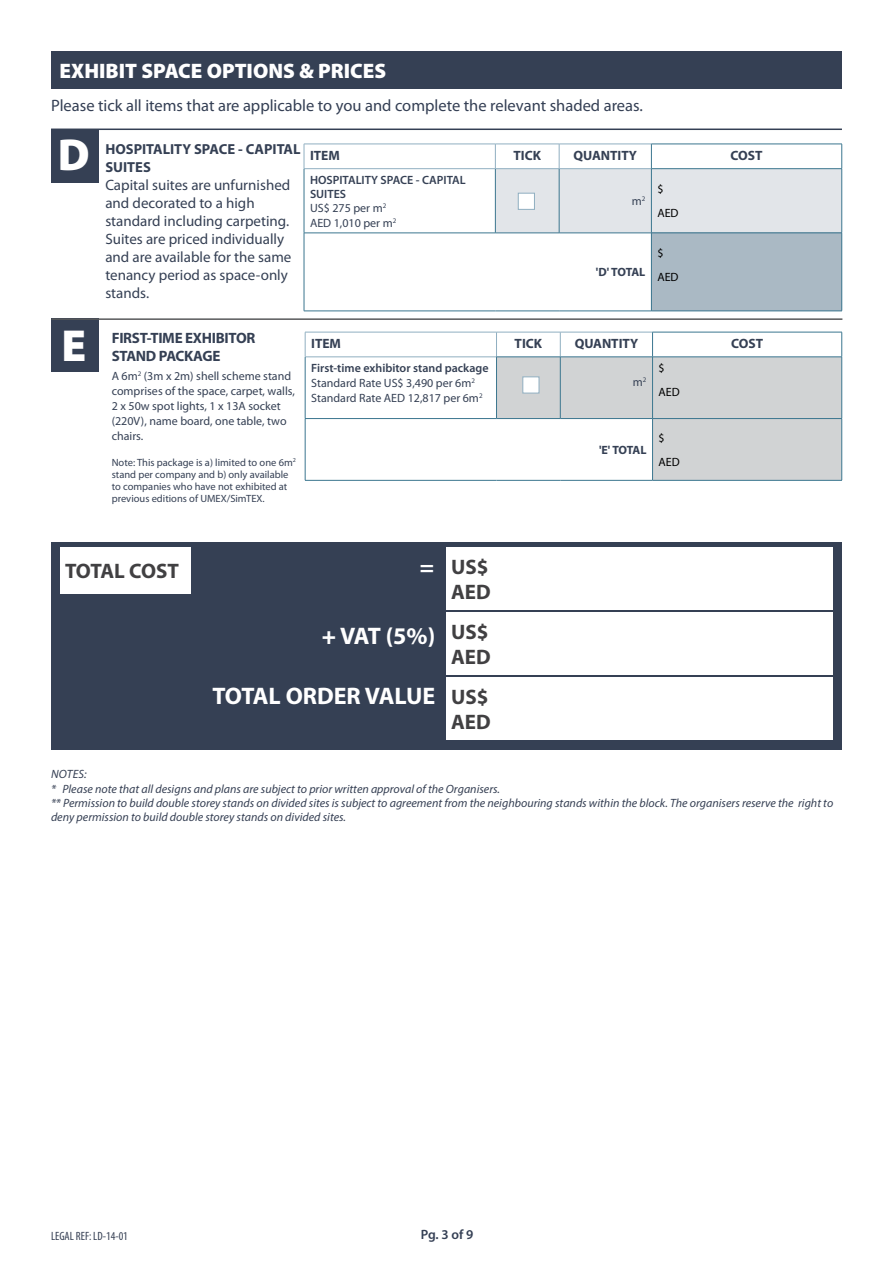
<style>
.page{position:relative;width:893px;height:1263px;background:#fff}
.page>*{position:absolute;margin:0;border:0;box-sizing:border-box;transform-origin:0 0}
.t1{font:900 45px "Myriad Pro";color:#fff}
.t2{font:700 24px "Myriad Pro";letter-spacing:-.015em;color:#fff}
.t3{font:900 21px "Myriad Pro";color:#fff}
.t4{font:700 21px/25.2px "Myriad Pro";color:#414042}
.t5{font:700 21px "Myriad Pro";letter-spacing:-.03em;color:#414042}
.t6{font:16.5px "Myriad Pro";color:#343f54}
.t7{font:15px/18px "Myriad Pro";color:#354054}
.t8{font:700 15px/18px "Myriad Pro";letter-spacing:-.02em;color:#354054}
.t9{font:700 14.55px/18px "Myriad Pro";color:#354054}
.t10{font:700 13.5px "Myriad Pro";color:#354054}
.t11{font:600 13.5px "Myriad Pro";color:#343f54}
.t12{font:italic 12px/14.4px "Myriad Pro";color:#364054}
.t13{font:12px/15px "Myriad Pro";color:#354054}
.t14{font:600 12px/14.4px "Myriad Pro";color:#354054}
.t15{font:condensed 12px "Myriad Pro";color:#364054}
.t16{font:12px/24px "Myriad Pro";color:#000}
.t17{font:700 12px "Myriad Pro";letter-spacing:-.03em;color:#354054}
.t18{font:10.5px/12px "Myriad Pro";color:#354054}
.s1{font-weight:400}
.s2{font-weight:600}
.s3{font-weight:900}
</style>
<div class="page">
<hr style="left:305px;top:332px;width:191px;height:1px;background:#90afc1">
<svg style="left:305px;top:332px;width:1px;height:25px"></svg>
<hr style="left:305px;top:357px;width:192px;height:1px;background:#90afc1">
<svg style="left:496px;top:332px;width:346px;height:148px"></svg>
<hr style="left:305px;top:357px;width:1px;height:61px;background:#3b768f">
<hr style="left:496px;top:357px;width:64px;height:1px;background:#3b768f">
<hr style="left:496px;top:357px;width:1px;height:61px;background:#3b768f">
<hr style="left:560px;top:357px;width:92px;height:1px;background:#3b768f">
<hr style="left:560px;top:357px;width:1px;height:61px;background:#3b768f">
<hr style="left:652px;top:357px;width:190px;height:1px;background:#3b768f">
<hr style="left:652px;top:357px;width:1px;height:61px;background:#3b768f">
<hr style="left:841px;top:357px;width:1px;height:61px;background:#3b768f">
<hr style="left:305px;top:418px;width:191px;height:1px;background:#3b768f">
<hr style="left:305px;top:419px;width:1px;height:61px;background:#3b768f">
<hr style="left:496px;top:418px;width:64px;height:1px;background:#3b768f">
<hr style="left:560px;top:418px;width:92px;height:1px;background:#3b768f">
<hr style="left:652px;top:418px;width:190px;height:1px;background:#3b768f">
<hr style="left:652px;top:419px;width:1px;height:61px;background:#3b768f">
<hr style="left:841px;top:419px;width:1px;height:61px;background:#3b768f">
<hr style="left:305px;top:480px;width:191px;height:1px;background:#3b768f">
<hr style="left:496px;top:480px;width:64px;height:1px;background:#3b768f">
<hr style="left:560px;top:480px;width:92px;height:1px;background:#3b768f">
<hr style="left:652px;top:480px;width:190px;height:1px;background:#3b768f">
<div style="left:51px;top:542px;width:791px;height:208px;background:#354054"></div>
<div style="left:61px;top:547px;width:130px;height:47px;background:#fff"></div>
<div style="left:447px;top:547px;width:386px;height:62px;background:#fff"></div>
<div style="left:447px;top:612px;width:386px;height:63px;background:#fff"></div>
<div style="left:447px;top:678px;width:386px;height:62px;background:#fff"></div>
<div style="left:51px;top:51px;width:791px;height:38px;background:#354054"></div>
<hr style="left:51px;top:129px;width:791px;height:1px;background:#343f54">
<div style="left:51px;top:130px;width:48px;height:53px;background:#354054"></div>
<div style="left:651px;top:233px;width:191px;height:78px;background:#aab9c4"></div>
<hr style="left:304px;top:144px;width:191px;height:1px;background:#90afc1">
<svg style="left:304px;top:144px;width:1px;height:24px"></svg>
<hr style="left:304px;top:168px;width:191px;height:1px;background:#90afc1">
<svg style="left:495px;top:144px;width:347px;height:89px"></svg>
<hr style="left:304px;top:169px;width:1px;height:64px;background:#3b768f">
<hr style="left:495px;top:169px;width:1px;height:64px;background:#3b768f">
<hr style="left:559px;top:169px;width:1px;height:64px;background:#3b768f">
<hr style="left:651px;top:168px;width:191px;height:1px;background:#3b768f">
<hr style="left:651px;top:169px;width:1px;height:64px;background:#3b768f">
<hr style="left:841px;top:169px;width:1px;height:64px;background:#3b768f">
<hr style="left:304px;top:233px;width:191px;height:1px;background:#3b768f">
<hr style="left:304px;top:233px;width:1px;height:78px;background:#3b768f">
<hr style="left:495px;top:233px;width:64px;height:1px;background:#3b768f">
<hr style="left:559px;top:233px;width:92px;height:1px;background:#3b768f">
<hr style="left:651px;top:233px;width:191px;height:1px;background:#3b768f">
<hr style="left:651px;top:233px;width:1px;height:78px;background:#3b768f">
<hr style="left:841px;top:233px;width:1px;height:78px;background:#3b768f">
<hr style="left:304px;top:311px;width:191px;height:1px;background:#3b768f">
<hr style="left:495px;top:311px;width:64px;height:1px;background:#3b768f">
<hr style="left:559px;top:311px;width:92px;height:1px;background:#3b768f">
<hr style="left:651px;top:311px;width:191px;height:1px;background:#3b768f">
<div style="left:518px;top:193px;width:17px;height:17px;background:#fff;border:1px solid #90afc1"></div>
<div style="left:51px;top:318px;width:48px;height:53px;background:#354054"></div>
<hr style="left:51px;top:318px;width:791px;height:2px;background:#58595b">
<div style="left:522px;top:376px;width:17px;height:17px;background:#fff;border:1px solid #90afc1"></div>
<h3 class="t3" style="left:60px;top:59px;width:328px">EXHIBIT SPACE OPTIONS &amp; PRICES</h3>
<h3 class="t6" style="left:51px;top:96px;width:593px">Please tick all items that are applicable to you and complete the relevant shaded areas.</h3>
<p class="t9" style="left:105px;top:140px;width:197px">HOSPITALITY SPACE - CAPITAL<br>SUITES</p>
<p class="t7" style="left:105px;top:176px;width:188px">Capital suites are unfurnished and decorated to a high standard including carpeting.<br>Suites are priced individually and are available for the same tenancy period as space-only stands.</p>
<h1 class="t1" style="left:58px;top:130px;width:33px">D</h1>
<p class="t10" style="left:310px;top:147px;width:31px">ITEM</p>
<p class="t10" style="left:513px;top:147px;width:29px">TICK</p>
<p class="t10" style="left:573px;top:147px;width:65px">QUANTITY</p>
<p class="t10" style="left:731px;top:147px;width:33px">COST</p>
<p class="t14" style="left:310px;top:172px;width:157px">HOSPITALITY SPACE - CAPITAL<br>SUITES<br><span class="s1">US$ 275 per m</span><sup>2<br></sup><span class="s1">AED 1,010 per m</span><sup>2</sup></p>
<p class="t16" style="left:657px;top:177px;width:23px">$<br>AED</p>
<p class="t13" style="left:632px;top:194px;width:15px">m<sup>2</sup></p>
<p class="t16" style="left:657px;top:241px;width:23px">$<br>AED</p>
<p class="t17" style="left:596px;top:264px;width:51px">'D' TOTAL</p>
<h1 class="t1" style="left:61px;top:320px;width:26px">E</h1>
<p class="t8" style="left:112px;top:329px;width:145px">FIRST-TIME EXHIBITOR<br>STAND PACKAGE</p>
<p class="t13" style="left:112px;top:369px;width:185px">A 6m<sup>2</sup> (3m x 2m) shell scheme stand comprises of the space, carpet, walls,<br>2 x 50w spot lights, 1 x 13A socket (220V), name board, one table, two chairs.</p>
<p class="t18" style="left:112px;top:456px;width:186px">Note: This package is a) limited to one 6m<sup>2 </sup>stand per company and b) only available to companies who have not exhibited at previous editions of UMEX/SimTEX.</p>
<p class="t10" style="left:311px;top:335px;width:31px">ITEM</p>
<p class="t10" style="left:515px;top:335px;width:29px">TICK</p>
<p class="t10" style="left:575px;top:335px;width:65px">QUANTITY</p>
<p class="t10" style="left:731px;top:335px;width:33px">COST</p>
<p class="t13" style="left:311px;top:360px;width:179px"><span class="s2">First-time exhibitor stand package<br></span>Standard Rate US$ 3,490 per 6m<sup>2<br></sup>Standard Rate AED 12,817 per 6m<sup>2</sup></p>
<p class="t16" style="left:658px;top:356px;width:23px">$<br>AED</p>
<p class="t13" style="left:633px;top:374px;width:15px">m<sup>2</sup></p>
<p class="t17" style="left:599px;top:442px;width:49px">'E' TOTAL</p>
<p class="t16" style="left:658px;top:426px;width:23px">$<br>AED</p>
<h3 class="t5" style="left:65px;top:558px;width:115px">TOTAL COST</h3>
<h3 class="t4" style="left:451px;top:553px;width:41px">US$<br>AED</h3>
<h3 class="t4" style="left:451px;top:618px;width:41px">US$<br>AED</h3>
<h3 class="t4" style="left:451px;top:684px;width:41px">US$<br>AED</h3>
<h2 class="t2" style="left:420px;top:551px;width:16px">=</h2>
<h2 class="t2" style="left:322px;top:620px;width:115px"><span class="s3">+</span> VAT (5%)</h2>
<h2 class="t2" style="left:212px;top:680px;width:224px">TOTAL ORDER VALUE</h2>
<p class="t12" style="left:51px;top:767px;width:784px">NOTES:<br>* Please note that all designs and plans are subject to prior written approval of the Organisers.<br>** Permission to build double storey stands on divided sites is subject to agreement from the neighbouring stands within the block. The organisers reserve the right to deny permission to build double storey stands on divided sites.</p>
<p class="t15" style="left:51px;top:1228px;width:78px">LEGAL REF: LD-14-01</p>
<p class="t11" style="left:421px;top:1226px;width:54px">Pg. 3 of 9</p>
</div>
